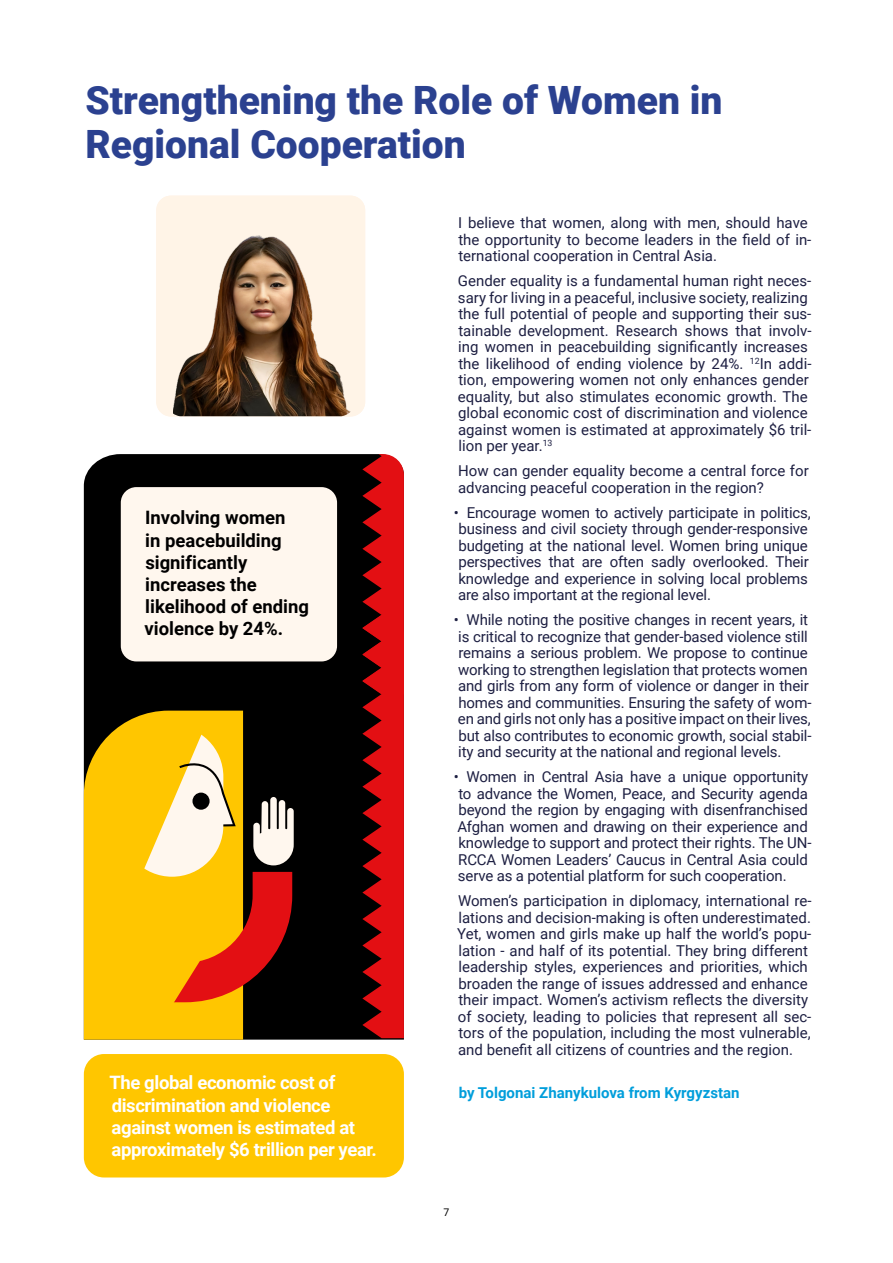
<style>
.page{position:relative;width:893px;height:1263px;background:#fff}
.page>*{position:absolute;margin:0;border:0;box-sizing:border-box;transform-origin:0 0}
.t1{font:900 39px/43.5px "Roboto";color:#2b4190}
.t2{font:700 18.45px/22.2px "Roboto";letter-spacing:-.02em;color:#fff}
.t3{font:700 18.45px/22.2px "Roboto";color:#000}
.t4{font:15px/16.5px "Roboto";color:#1d1f42}
.t5{font:700 15px "Roboto";color:#009edb}
.t6{font:10.5px "Roboto";color:#000}
</style>
<div class="page">
<div style="left:156px;top:196px;width:209px;height:220px;background:#fff4e7;border-radius:15px"></div>
<img style="left:173px;top:235px;width:178px;height:181px">
<div style="left:84px;top:454px;width:320px;height:585px;background:#000"></div>
<svg style="left:84px;top:711px;width:159px;height:328px;fill:#ffc600"></svg>
<svg style="left:362px;top:454px;width:42px;height:584px"></svg>
<svg style="left:96px;top:719px;width:198px;height:312px"></svg>
<div style="left:121px;top:487px;width:216px;height:174px;background:#fff7ee;border-radius:16px"></div>
<div style="left:84px;top:1054px;width:320px;height:123px;background:#ffc600;border-radius:20px"></div>
<h1 class="t1" style="left:85px;top:77px;width:638px">Strengthening the Role of Women in<br>Regional Cooperation</h1>
<p class="t3" style="left:145px;top:506px;width:166px">Involving women<br>in peacebuilding significantly increases the likelihood of ending violence by 24%.</p>
<p class="t2" style="left:109px;top:1071px;width:269px">The global economic cost of discrimination and violence against women is estimated at approximately $6 trillion per year.</p>
<p class="t4" style="left:458px;top:214px;width:355px">I believe that women, along with men, should have the opportunity to become leaders in the field of in&shy;ternational cooperation in Central Asia.</p>
<p class="t4" style="left:458px;top:272px;width:355px">Gender equality is a fundamental human right neces&shy;sary for living in a peaceful, inclusive society, realizing the full potential of people and supporting their sus&shy;tainable development. Research shows that involv&shy;ing women in peacebuilding significantly increases the likelihood of ending violence by 24%. <sup>12</sup>In addi&shy;tion, empowering women not only enhances gender equality, but also stimulates economic growth. The global economic cost of discrimination and violence against women is estimated at approximately $6 tril&shy;lion per year.<sup>13</sup></p>
<p class="t4" style="left:458px;top:462px;width:352px">How can gender equality become a central force for advancing peaceful cooperation in the region?</p>
<p class="t4" style="left:454px;top:504px;width:358px">• Encourage women to actively participate in politics, business and civil society through gender-responsive budgeting at the national level. Women bring unique perspectives that are often sadly overlooked. Their knowledge and experience in solving local problems are also important at the regional level.</p>
<p class="t4" style="left:454px;top:611px;width:359px">• While noting the positive changes in recent years, it is critical to recognize that gender-based violence still remains a serious problem. We propose to continue working to strengthen legislation that protects women and girls from any form of violence or danger in their homes and communities. Ensuring the safety of wom&shy;en and girls not only has a positive impact on their lives, but also contributes to economic growth, social stabil&shy;ity and security at the national and regional levels.</p>
<p class="t4" style="left:454px;top:768px;width:359px">• Women in Central Asia have a unique opportunity to advance the Women, Peace, and Security agenda beyond the region by engaging with disenfranchised Afghan women and drawing on their experience and knowledge to support and protect their rights. The UN-RCCA Women Leaders’ Caucus in Central Asia could serve as a potential platform for such cooperation.</p>
<p class="t4" style="left:457px;top:892px;width:356px">Women’s participation in diplomacy, international re&shy;lations and decision-making is often underestimated.<br>Yet, women and girls make up half the world’s popu&shy;lation - and half of its potential. They bring different leadership styles, experiences and priorities, which broaden the range of issues addressed and enhance their impact. Women’s activism reflects the diversity of society, leading to policies that represent all sec&shy;tors of the population, including the most vulnerable, and benefit all citizens of countries and the region.</p>
<p class="t5" style="left:459px;top:1082px;width:282px">by Tolgonai Zhanykulova from Kyrgyzstan</p>
<p class="t6" style="left:444px;top:1205px;width:7px">7</p>
</div>
